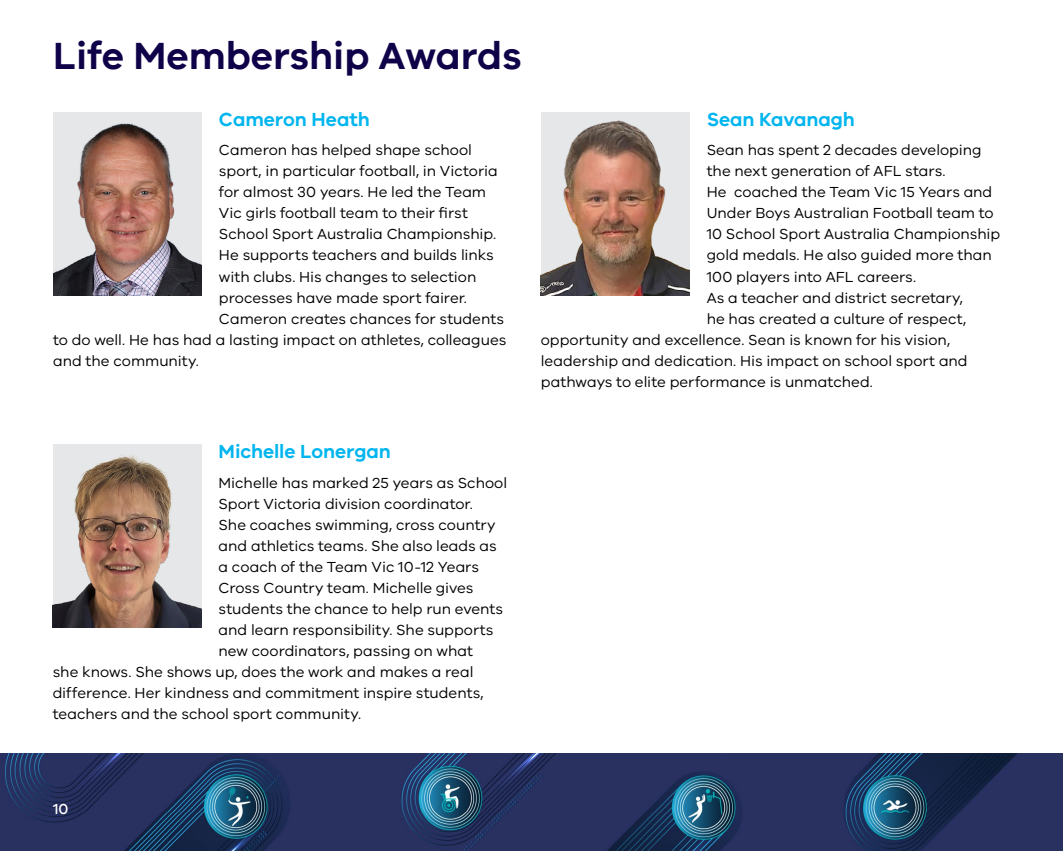
<style>
.page{position:relative;width:1063px;height:851px;background:#fff}
.page>*{position:absolute;margin:0;border:0;box-sizing:border-box;transform-origin:0 0}
.H1_navy{font:600 39px "VIC";color:#100249}
.Name_heading{font:600 19.5px "VIC";letter-spacing:-.005em;color:#00b5ef}
.Award_heading{font:15px/21px "VIC";color:#000}
.t1{font:500 15px "VIC";color:#fff}
</style>
<div class="page">
<img style="left:0;top:753px;width:1063px;height:97px">
<div style="left:53px;top:112px;width:149px;height:183px;background:#e6e7e8"></div>
<img style="left:53px;top:123px;width:149px;height:172px">
<div style="left:541px;top:112px;width:149px;height:183px;background:#e6e7e8"></div>
<img style="left:541px;top:120px;width:149px;height:175px">
<div style="left:53px;top:444px;width:149px;height:184px;background:#e6e7e8"></div>
<img style="left:53px;top:455px;width:149px;height:173px">
<p class="H1_navy" style="left:53px;top:32px;width:470px">Life Membership Awards</p>
<p class="Name_heading" style="left:219px;top:107px;width:152px">Cameron Heath</p>
<p class="Award_heading" style="left:219px;top:139px;width:254px">Cameron has helped shape school</p>
<p class="Award_heading" style="left:219px;top:160px;width:280px">sport, in particular football, in Victoria</p>
<p class="Award_heading" style="left:219px;top:181px;width:269px">for almost 30 years. He led the Team</p>
<p class="Award_heading" style="left:219px;top:202px;width:250px">Vic girls football team to their first</p>
<p class="Award_heading" style="left:219px;top:223px;width:279px">School Sport Australia Championship.</p>
<p class="Award_heading" style="left:219px;top:244px;width:276px">He supports teachers and builds links</p>
<p class="Award_heading" style="left:219px;top:265px;width:259px">with clubs. His changes to selection</p>
<p class="Award_heading" style="left:219px;top:286px;width:250px">processes have made sport fairer.</p>
<p class="Award_heading" style="left:219px;top:307px;width:287px">Cameron creates chances for students</p>
<p class="Award_heading" style="left:53px;top:328px;width:455px">to do well. He has had a lasting impact on athletes, colleagues</p>
<p class="Award_heading" style="left:53px;top:349px;width:147px">and the community.</p>
<p class="Name_heading" style="left:707px;top:107px;width:150px">Sean Kavanagh</p>
<p class="Award_heading" style="left:707px;top:139px;width:276px">Sean has spent 2 decades developing the next generation of AFL stars.</p>
<p class="Award_heading" style="left:707px;top:181px;width:295px">He coached the Team Vic 15 Years and Under Boys Australian Football team to 10 School Sport Australia Championship gold medals. He also guided more than 100 players into AFL careers.</p>
<p class="Award_heading" style="left:707px;top:286px;width:258px">As a teacher and district secretary,</p>
<p class="Award_heading" style="left:707px;top:307px;width:261px">he has created a culture of respect,</p>
<p class="Award_heading" style="left:541px;top:328px;width:411px">opportunity and excellence. Sean is known for his vision,</p>
<p class="Award_heading" style="left:541px;top:349px;width:428px">leadership and dedication. His impact on school sport and</p>
<p class="Award_heading" style="left:541px;top:370px;width:334px">pathways to elite performance is unmatched.</p>
<p class="Name_heading" style="left:219px;top:439px;width:174px">Michelle Lonergan</p>
<p class="Award_heading" style="left:219px;top:471px;width:290px">Michelle has marked 25 years as School</p>
<p class="Award_heading" style="left:219px;top:492px;width:256px">Sport Victoria division coordinator.</p>
<p class="Award_heading" style="left:219px;top:513px;width:279px">She coaches swimming, cross country</p>
<p class="Award_heading" style="left:219px;top:534px;width:280px">and athletics teams. She also leads as</p>
<p class="Award_heading" style="left:219px;top:555px;width:262px">a coach of the Team Vic 10-12 Years</p>
<p class="Award_heading" style="left:219px;top:576px;width:257px">Cross Country team. Michelle gives</p>
<p class="Award_heading" style="left:219px;top:597px;width:286px">students the chance to help run events</p>
<p class="Award_heading" style="left:219px;top:618px;width:276px">and learn responsibility. She supports</p>
<p class="Award_heading" style="left:219px;top:639px;width:256px">new coordinators, passing on what</p>
<p class="Award_heading" style="left:53px;top:660px;width:422px">she knows. She shows up, does the work and makes a real</p>
<p class="Award_heading" style="left:53px;top:681px;width:433px">difference. Her kindness and commitment inspire students,</p>
<p class="Award_heading" style="left:53px;top:702px;width:310px">teachers and the school sport community.</p>
<p class="t1" style="left:53px;top:799px;width:17px">10</p>
</div>
